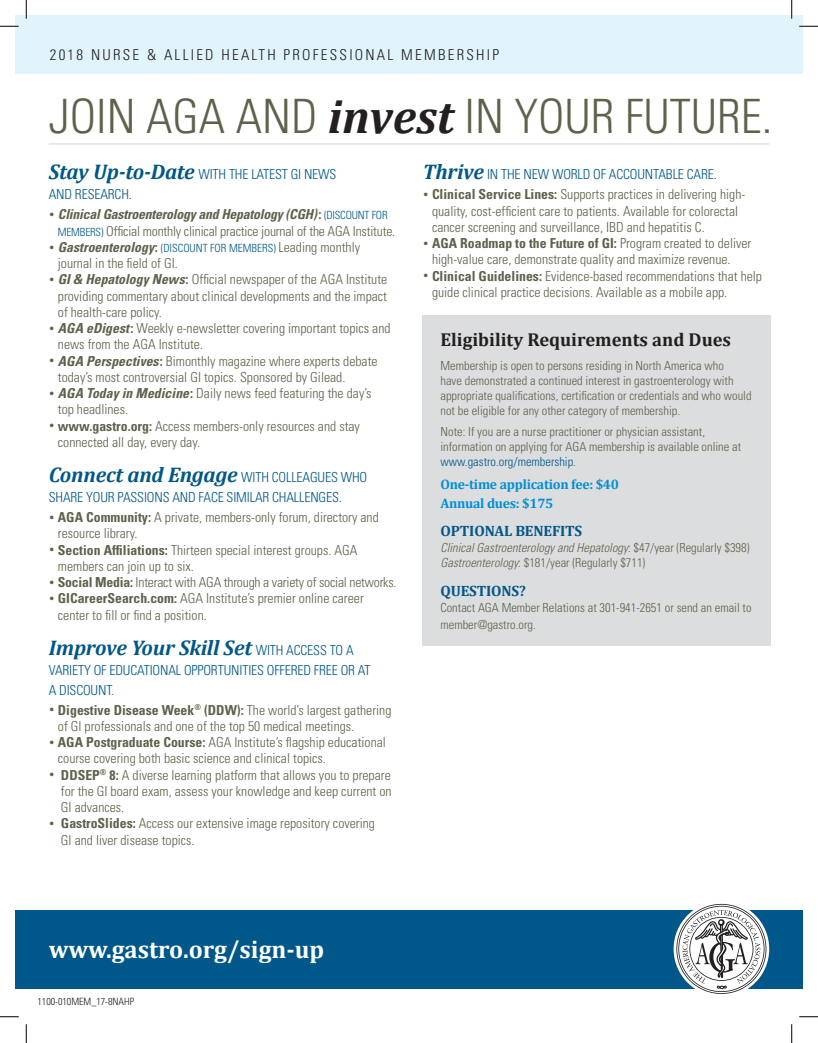
<style>
.page{position:relative;width:818px;height:1043px;background:#fff}
.page>*{position:absolute;margin:0;border:0;box-sizing:border-box;transform-origin:0 0}
.t1{font:300 condensed 47.38px "Univers LT Std";color:#60614b}
.t2{font:700 25px "Cambria";color:#fff}
.t3{font:italic 700 21.25px "Cambria";letter-spacing:-.01em;color:#005789}
.t4{font:700 18.75px "Cambria";color:#231f20}
.t5{font:300 condensed 15px "Univers LT Std";letter-spacing:.15em;color:#231f20}
.t6{font:700 15px "Cambria";letter-spacing:-.01em;color:#005789}
.t7{font:300 condensed 13.75px/16.2px "Univers LT Std";color:#60614b}
.t8{font:300 condensed 13.75px/20px "Univers LT Std";letter-spacing:-.01em;color:#005789}
.t9{font:700 13.75px/19px "Cambria";letter-spacing:-.02em;color:#008fd5}
.t10{font:300 condensed 12.5px/15px "Univers LT Std";color:#60614b}
.t11{font:italic 300 condensed 12.5px/15px "Univers LT Std";color:#60614b}
.t12{font:300 condensed 11.25px "Univers LT Std";color:#005789}
.t13{font:300 condensed 10px "Univers LT Std";color:#231f20}
.s1{font-family:"Cambria";font-weight:700;font-style:italic;font-stretch:normal;color:#231f20}
.s2{font-family:"Cambria";font-weight:700;font-style:italic;font-stretch:normal;font-size:21.25px}
.s3{font-size:10px}
.s4{font-weight:700;font-style:italic}
.s5{font-weight:700}
.s6{font-size:11.25px;color:#005789}
.s7{font-size:10px;color:#60614b}
.s8{font-weight:700;font-style:italic;font-size:13.75px;color:#60614b}
.s9{font-weight:700;font-size:13.75px;color:#60614b}
.s10{font-size:13.75px;color:#60614b}
.s11{font-family:"Univers LT Std";font-weight:300;font-style:normal;font-stretch:condensed;font-size:13.75px}
.s12{color:#005789}
.s13{font-style:normal}
</style>
<div class="page">
<div style="left:422px;top:315px;width:348px;height:331px;background:#dcdddf"></div>
<div style="left:15px;top:16px;width:787px;height:58px;background:#e1f4fc"></div>
<div style="left:15px;top:909px;width:787px;height:79px;background:#005789"></div>
<svg style="left:673px;top:901px;width:96px;height:95px"></svg>
<svg style="left:676px;top:903px;width:90px;height:90px"></svg>
<hr style="left:49px;top:143px;width:720px;height:1px;background:#dcdddf">
<svg style="left:0;top:25px;width:19px;height:2px"></svg>
<svg style="left:799px;top:25px;width:19px;height:2px"></svg>
<svg style="left:0;top:1016px;width:19px;height:1px"></svg>
<svg style="left:799px;top:1016px;width:19px;height:1px"></svg>
<svg style="left:25px;top:0;width:2px;height:19px"></svg>
<svg style="left:25px;top:1024px;width:2px;height:18px"></svg>
<svg style="left:790px;top:0;width:2px;height:19px"></svg>
<svg style="left:791px;top:1024px;width:1px;height:18px"></svg>
<p class="t5" style="left:50px;top:46px;width:451px">2018 NURSE &amp; ALLIED HEALTH PROFESSIONAL MEMBERSHIP</p>
<h1 class="t1" style="left:49px;top:88px;width:725px">JOIN AGA AND <span class="s1">invest</span> IN YOUR FUTURE.</h1>
<p class="t8" style="left:49px;top:164px;width:289px"><span class="s2">Stay Up-to-Date</span> WITH THE LATEST GI NEWS<br>AND RESEARCH.</p>
<p class="t7" style="left:58px;top:206px;width:339px;text-indent:-9px"><span class="s3">•</span> <span class="s4">Clinical Gastroenterology and Hepatology (CGH)</span><span class="s5">:</span> <span class="s6">(DISCOUNT FOR<br>MEMBERS)</span> Official monthly clinical practice journal of the AGA Institute.</p>
<p class="t12" style="left:49px;top:241px;width:313px"><span class="s7">•</span> <span class="s8">Gastroenterology</span><span class="s9">:</span> (DISCOUNT FOR MEMBERS) <span class="s10">Leading monthly</span></p>
<p class="t7" style="left:58px;top:255px;width:121px">journal in the field of GI.</p>
<p class="t7" style="left:58px;top:271px;width:331px;text-align:justify;text-indent:-9px"><span class="s3">•</span> <span class="s4">GI &amp; Hepatology News</span><span class="s5">:</span> Official newspaper of the AGA Institute providing commentary about clinical developments and the impact of health-care policy.</p>
<p class="t7" style="left:58px;top:320px;width:334px;text-indent:-9px"><span class="s3">•</span> <span class="s4">AGA eDigest</span><span class="s5">:</span> Weekly e-newsletter covering important topics and news from the AGA Institute.</p>
<p class="t7" style="left:58px;top:353px;width:321px;text-indent:-9px"><span class="s3">•</span> <span class="s4">AGA Perspectives</span><span class="s5">:</span> Bimonthly magazine where experts debate today’s most controversial GI topics. Sponsored by Gilead.</p>
<p class="t7" style="left:58px;top:385px;width:315px;text-indent:-9px"><span class="s3">•</span> <span class="s4">AGA Today in Medicine</span><span class="s5">:</span> Daily news feed featuring the day’s top headlines.</p>
<p class="t7" style="left:58px;top:418px;width:303px;text-indent:-9px"><span class="s3">•</span> <span class="s5">www.gastro.org:</span> Access members-only resources and stay connected all day, every day.</p>
<p class="t8" style="left:49px;top:467px;width:320px"><span class="s2">Connect and Engage</span> WITH COLLEAGUES WHO<br>SHARE YOUR PASSIONS AND FACE SIMILAR CHALLENGES.</p>
<p class="t7" style="left:58px;top:509px;width:322px;text-indent:-9px"><span class="s3">•</span> <span class="s5">AGA Community:</span> A private, members-only forum, directory and resource library.</p>
<p class="t7" style="left:58px;top:541px;width:301px;text-indent:-9px"><span class="s3">•</span> <span class="s5">Section Affiliations:</span> Thirteen special interest groups. AGA members can join up to six.</p>
<p class="t7" style="left:49px;top:574px;width:349px"><span class="s3">•</span> <span class="s5">Social Media:</span> Interact with AGA through a variety of social networks.</p>
<p class="t7" style="left:58px;top:590px;width:307px;text-indent:-9px"><span class="s3">•</span> <span class="s5">GICareerSearch.com:</span> AGA Institute’s premier online career center to fill or find a position.</p>
<h3 class="t3" style="left:49px;top:632px;width:306px">Improve Your Skill Set <span class="s11">WITH ACCESS TO A</span></h3>
<p class="t8" style="left:49px;top:659px;width:323px">VARIETY OF EDUCATIONAL OPPORTUNITIES OFFERED FREE OR AT<br>A DISCOUNT.</p>
<p class="t7" style="left:58px;top:701px;width:335px;text-indent:-9px"><span class="s3">•</span> <span class="s5">Digestive Disease Week</span><sup>®</sup> <span class="s5">(DDW):</span> The world’s largest gathering of GI professionals and one of the top 50 medical meetings.</p>
<p class="t7" style="left:58px;top:734px;width:329px;text-indent:-9px"><span class="s3">•</span> <span class="s5">AGA Postgraduate Course:</span> AGA Institute’s flagship educational course covering both basic science and clinical topics.</p>
<p class="t7" style="left:61px;top:766px;width:332px;text-align:justify;text-indent:-12px"><span class="s3">•</span> <span class="s5">DDSEP</span><sup>®</sup> <span class="s5">8:</span> A diverse learning platform that allows you to prepare for the GI board exam, assess your knowledge and keep current on GI advances.</p>
<p class="t7" style="left:61px;top:815px;width:315px;text-indent:-12px"><span class="s3">•</span> <span class="s5">GastroSlides:</span> Access our extensive image repository covering<br>GI and liver disease topics.</p>
<p class="t8" style="left:423px;top:164px;width:295px"><span class="s2">Thrive</span> IN THE NEW WORLD OF ACCOUNTABLE CARE.</p>
<p class="t7" style="left:432px;top:186px;width:315px;text-indent:-9px"><span class="s3">•</span> <span class="s5">Clinical Service Lines:</span> Supports practices in delivering high&shy;quality, cost-efficient care to patients. Available for colorectal cancer screening and surveillance, IBD and hepatitis C.</p>
<p class="t7" style="left:432px;top:235px;width:321px;text-indent:-9px"><span class="s3">•</span> <span class="s5">AGA Roadmap to the Future of GI:</span> Program created to deliver high-value care, demonstrate quality and maximize revenue.</p>
<p class="t7" style="left:432px;top:268px;width:331px;text-indent:-9px"><span class="s3">•</span> <span class="s5">Clinical Guidelines:</span> Evidence-based recommendations that help guide clinical practice decisions. Available as a mobile app.</p>
<h3 class="t4" style="left:440px;top:326px;width:292px">Eligibility Requirements and Dues</h3>
<p class="t10" style="left:440px;top:358px;width:312px">Membership is open to persons residing in North America who<br>have demonstrated a continued interest in gastroenterology with appropriate qualifications, certification or credentials and who would not be eligible for any other category of membership.</p>
<p class="t10" style="left:440px;top:424px;width:302px">Note: If you are a nurse practitioner or physician assistant, information on applying for AGA membership is available online at <span class="s12">www.gastro.org/membership</span>.</p>
<p class="t9" style="left:440px;top:474px;width:180px">One-time application fee: $40<br>Annual dues: $175</p>
<p class="t6" style="left:440px;top:520px;width:143px">OPTIONAL BENEFITS</p>
<p class="t11" style="left:440px;top:540px;width:310px">Clinical Gastroenterology and Hepatology<span class="s13">: $47/year (Regularly $398)<br></span>Gastroenterology<span class="s13">: $181/year (Regularly $711)</span></p>
<p class="t6" style="left:440px;top:580px;width:87px">QUESTIONS?</p>
<p class="t10" style="left:440px;top:600px;width:312px;line-height:16.2px">Contact AGA Member Relations at 301-941-2651 or send an email to member@gastro.org.</p>
<h2 class="t2" style="left:49px;top:932px;width:277px">www.gastro.org/sign-up</h2>
<p class="t13" style="left:38px;top:995px;width:98px">1100-010MEM_17-8NAHP</p>
</div>
